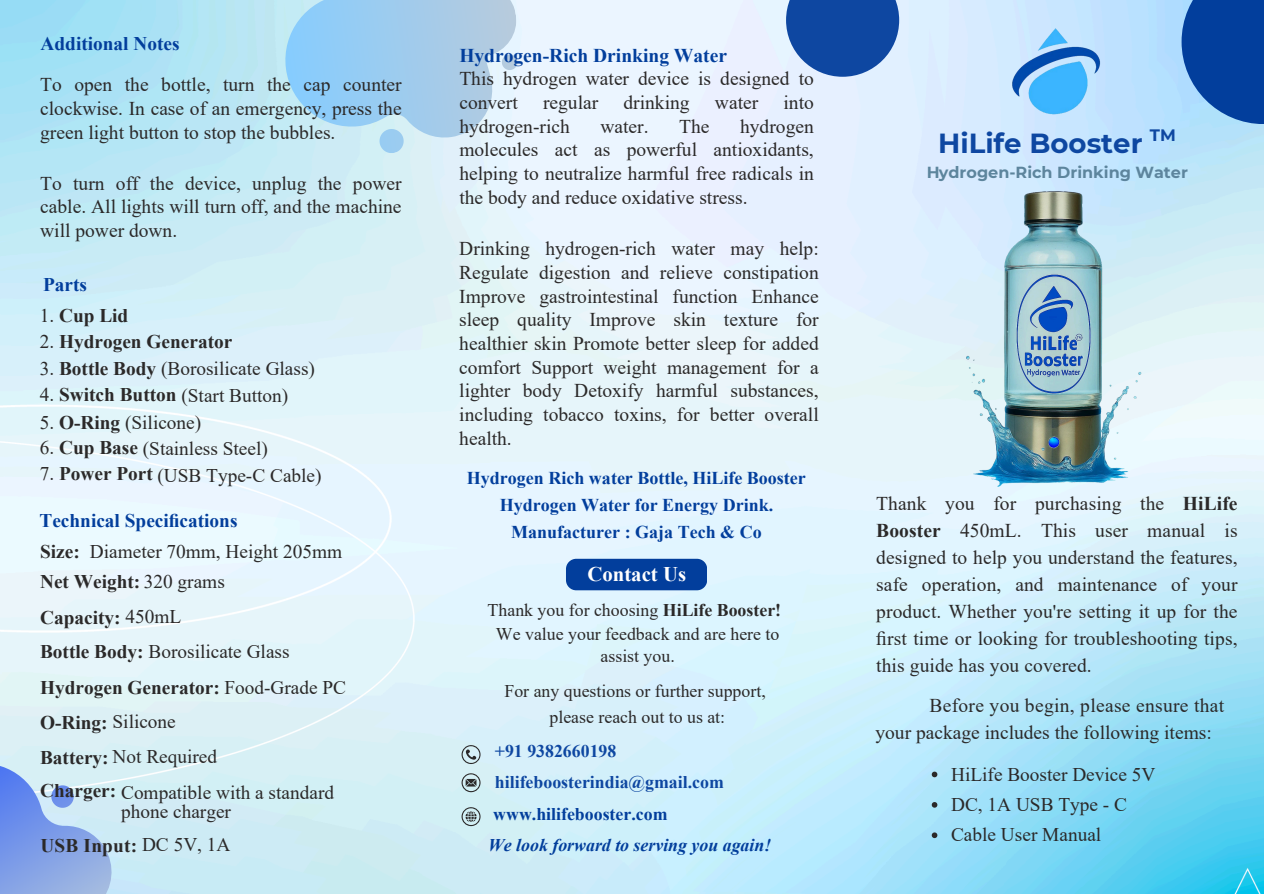
<style>
.page{position:relative;width:1264px;height:894px;background:#fff}
.page>*{position:absolute;margin:0;border:0;box-sizing:border-box;transform-origin:0 0}
.t1{font:700 27.6px "Montserrat";color:#0e47a1}
.t2{font:700 20.85px "Times New Roman";color:#fff}
.t3{font:19.5px/23.7px "Times New Roman";color:#2b2929;text-align:justify}
.t4{font:700 19.5px "Times New Roman";color:#023e9c}
.t5{font:19.35px/34.8px "Times New Roman";color:#2b2929}
.t6{font:700 19.35px "Times New Roman";color:#023e9c}
.t7{font:700 19.35px "Times New Roman";color:#2b2929}
.t8{font:700 18px/27px "Times New Roman";color:#023e9c;text-align:center}
.t9{font:17.85px/23px "Times New Roman";color:#2b2929;text-align:center}
.t10{font:700 17.85px/30.5px "Times New Roman";color:#0e47a1}
.t11{font:italic 700 17.85px "Times New Roman";color:#023e9c}
.t12{font:700 17.85px "Times New Roman";color:#023e9c}
.t13{font:700 16.05px "Montserrat";color:#5d859d}
.s1{font-weight:400}
.s2{font-weight:700}
</style>
<div class="page">
<img style="left:0;top:0;width:1263px;height:893px">
<svg style="left:271px;top:0;width:261px;height:159px;background:#b3d9f2"></svg>
<svg style="left:0;top:723px;width:143px;height:170px;background:#b3cef0"></svg>
<svg style="left:1181px;top:0;width:82px;height:124px;background:#1f59ac"></svg>
<svg style="left:786px;top:0;width:113px;height:77px;background:#3163b0"></svg>
<svg style="left:461px;top:744px;width:19px;height:19px"></svg>
<svg style="left:461px;top:807px;width:19px;height:18px"></svg>
<svg style="left:461px;top:773px;width:19px;height:19px"></svg>
<div style="left:566px;top:558px;width:140px;height:32px;background:#023e9c;border-radius:10px"></div>
<img style="left:1002px;top:29px;width:109px;height:95px">
<img style="left:930px;top:182px;width:245px;height:330px">
<svg style="left:931px;top:771px;width:6px;height:6px"></svg>
<svg style="left:931px;top:801px;width:6px;height:6px"></svg>
<svg style="left:931px;top:832px;width:6px;height:5px"></svg>
<p class="t6" style="left:41px;top:33px;width:140px">Additional Notes</p>
<p class="t3" style="left:40px;top:73px;width:363px">To open the bottle, turn the cap counter clockwise. In case of an emergency, press the green light button to stop the bubbles.</p>
<p class="t3" style="left:40px;top:171px;width:363px">To turn off the device, unplug the power cable. All lights will turn off, and the machine will power down.</p>
<p class="t6" style="left:43px;top:273px;width:45px">Parts</p>
<p class="t7" style="left:40px;top:304px;width:90px"><span class="s1">1.</span> Cup Lid</p>
<p class="t7" style="left:40px;top:330px;width:194px"><span class="s1">2.</span> Hydrogen Generator</p>
<p class="t5" style="left:40px;top:351px;width:277px">3. <span class="s2">Bottle Body</span> (Borosilicate Glass)</p>
<p class="t5" style="left:40px;top:378px;width:250px">4. <span class="s2">Switch Button</span> (Start Button)</p>
<p class="t5" style="left:40px;top:404px;width:163px">5. <span class="s2">O-Ring</span> (Silicone)</p>
<p class="t5" style="left:40px;top:431px;width:229px">6. <span class="s2">Cup Base</span> (Stainless Steel)</p>
<p class="t5" style="left:40px;top:458px;width:283px">7. <span class="s2">Power Port</span> (USB Type-C Cable)</p>
<p class="t6" style="left:40px;top:509px;width:199px">Technical Specifications</p>
<p class="t7" style="left:40px;top:541px;width:41px">Size:</p>
<p class="t5" style="left:40px;top:536px;width:303px;line-height:29.8px;text-indent:50px">Diameter 70mm, Height 205mm<br><span class="s2">Net Weight:</span> 320 grams</p>
<p class="t5" style="left:40px;top:600px;width:251px;line-height:34.2px"><span class="s2">Capacity:</span> 450mL<br><span class="s2">Bottle Body:</span> Borosilicate Glass</p>
<p class="t5" style="left:40px;top:670px;width:307px"><span class="s2">Hydrogen Generator:</span> Food-Grade PC<br><span class="s2">O-Ring:</span> Silicone<br><span class="s2">Battery:</span> Not Required<br><span class="s2">Charger:</span> Compatible with a standard</p>
<p class="t5" style="left:40px;top:793px;width:192px;line-height:34.2px;text-align:right">phone charger<br><span class="s2">USB Input:</span> DC 5V, 1A</p>
<p class="t4" style="left:459px;top:44px;width:269px">Hydrogen-Rich Drinking Water</p>
<p class="t3" style="left:459px;top:67px;width:356px">This hydrogen water device is designed to convert</p>
<p class="t3" style="left:543px;top:91px;width:57px">regular</p>
<p class="t3" style="left:623px;top:91px;width:68px">drinking</p>
<p class="t3" style="left:715px;top:91px;width:45px">water</p>
<p class="t3" style="left:783px;top:91px;width:32px">into</p>
<p class="t3" style="left:459px;top:114px;width:112px">hydrogen-rich</p>
<p class="t3" style="left:600px;top:114px;width:50px">water.</p>
<p class="t3" style="left:679px;top:114px;width:32px">The</p>
<p class="t3" style="left:459px;top:114px;width:356px;text-indent:281px">hydrogen molecules act as powerful antioxidants, helping to neutralize harmful free radicals in the body and reduce oxidative stress.</p>
<p class="t3" style="left:459px;top:237px;width:361px">Drinking hydrogen-rich water may help:<br>Regulate digestion and relieve constipation Improve gastrointestinal function Enhance sleep quality Improve skin texture for healthier skin Promote better sleep for added comfort Support weight management for a lighter body Detoxify harmful substances, including tobacco toxins, for better overall health.</p>
<p class="t8" style="left:467px;top:464px;width:340px">Hydrogen Rich water Bottle, HiLife Booster<br>Hydrogen Water for Energy Drink.<br>Manufacturer : Gaja Tech &amp; Co</p>
<p class="t2" style="left:587px;top:561px;width:100px">Contact Us</p>
<p class="t9" style="left:487px;top:598px;width:295px">Thank you for choosing <span class="s2">HiLife Booster!<br></span>We value your feedback and are here to assist you.</p>
<p class="t9" style="left:504px;top:677px;width:263px;line-height:26px">For any questions or further support, please reach out to us at:</p>
<p class="t10" style="left:495px;top:735px;width:230px">+91 9382660198 hilifeboosterindia@gmail.com</p>
<p class="t12" style="left:493px;top:803px;width:176px">www.hilifebooster.com</p>
<p class="t11" style="left:488px;top:835px;width:285px">We look forward to serving you again!</p>
<h1 class="t1" style="left:938px;top:126px;width:239px">HiLife Booster <sup>TM</sup></h1>
<p class="t13" style="left:926px;top:162px;width:263px">Hydrogen-Rich Drinking Water</p>
<p class="t3" style="left:876px;top:489px;width:363px;line-height:27px">Thank you for purchasing the <span class="s2">HiLife Booster</span> 450mL. This user manual is designed to help you understand the features, safe operation, and maintenance of your product. Whether you're setting it up for the first time or looking for troubleshooting tips, this guide has you covered.</p>
<p class="t3" style="left:875px;top:691px;width:350px;line-height:27px;text-indent:54px">Before you begin, please ensure that your package includes the following items:</p>
<p class="t5" style="left:951px;top:758px;width:206px;line-height:30.5px">HiLife Booster Device 5V<br>DC, 1A USB Type - C<br>Cable User Manual</p>
</div>
